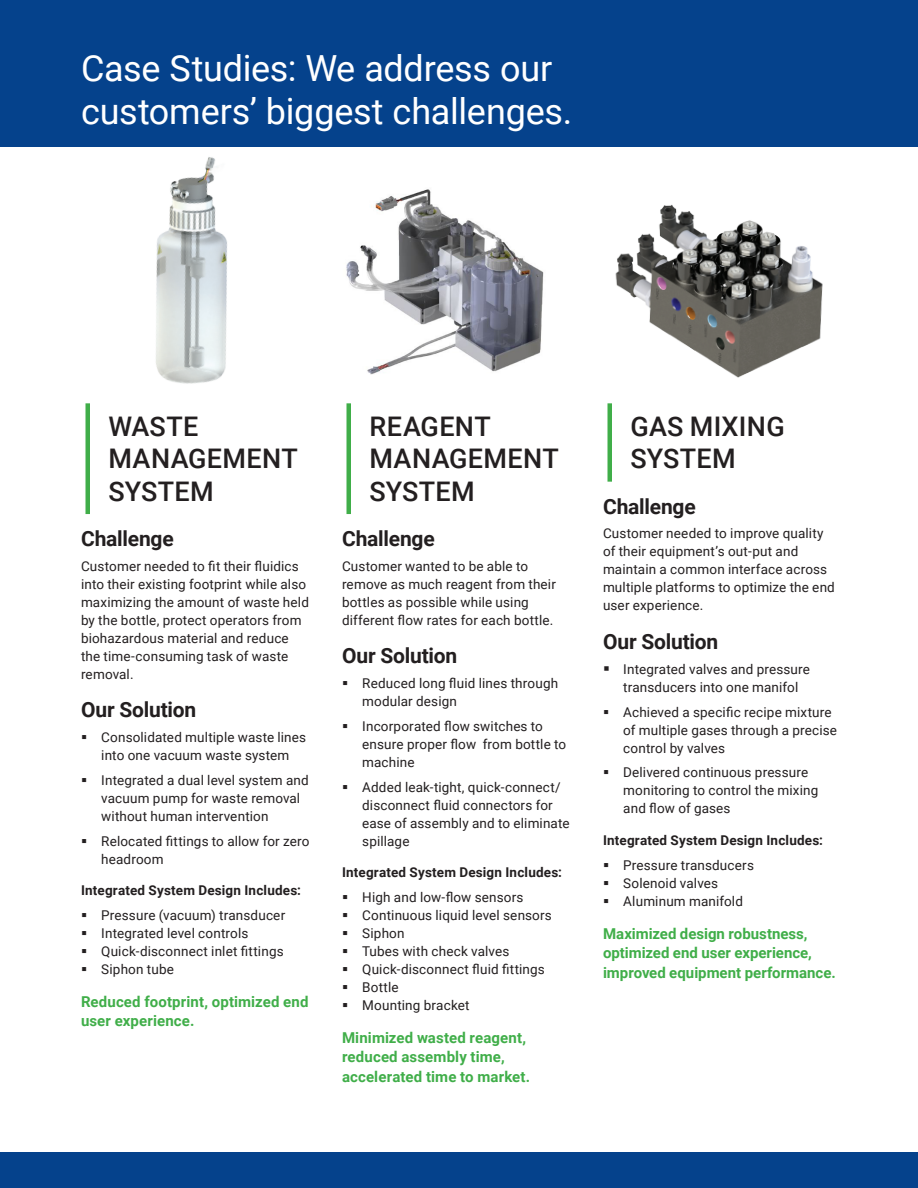
<style>
.page{position:relative;width:918px;height:1188px;background:#fff}
.page>*{position:absolute;margin:0;border:0;box-sizing:border-box;transform-origin:0 0}
.Header_1{font:36px/43.2px "Roboto";letter-spacing:-.005em;color:#fff}
.Subtitle_copy{font:500 27px/32.4px "Roboto";letter-spacing:.01em;color:#231f20}
.Paragraph_Title{font:700 21px "Roboto";letter-spacing:-.01em;color:#231f20}
.Paragraph_Style_4{font:700 15px/19.5px "Roboto";letter-spacing:.005em;color:#40ae49}
.Paragraph_Style_1{font:13.5px/18px "Roboto";letter-spacing:.01em;color:#231f20}
.Paragraph_Style_5{font:700 13.5px "Roboto";letter-spacing:.015em;color:#231f20}
</style>
<div class="page">
<div style="left:0;top:1153px;width:918px;height:35px;background:#05428c"></div>
<hr style="left:86px;top:403px;width:4px;height:111px;background:#40ae49">
<div style="left:0;top:0;width:918px;height:146px;background:#05428c"></div>
<hr style="left:608px;top:403px;width:4px;height:79px;background:#40ae49">
<div style="left:346px;top:403px;width:5px;height:111px;background:#40ae49"></div>
<img style="left:156px;top:157px;width:71px;height:227px">
<img style="left:615px;top:204px;width:208px;height:174px">
<img style="left:346px;top:189px;width:198px;height:185px">
<p class="Header_1" style="left:81px;top:45px;width:493px">Case Studies: We address our customers’ biggest challenges.</p>
<p class="Subtitle_copy" style="left:108px;top:409px;width:191px">WASTE<br>MANAGEMENT<br>SYSTEM</p>
<p class="Paragraph_Title" style="left:81px;top:524px;width:94px">Challenge</p>
<p class="Paragraph_Style_1" style="left:81px;top:556px;width:229px">Customer needed to fit their fluidics into their existing footprint while also maximizing the amount of waste held by the bottle, protect operators from biohazardous material and reduce the time-consuming task of waste removal.</p>
<p class="Paragraph_Title" style="left:81px;top:695px;width:117px">Our Solution</p>
<p class="Paragraph_Style_1" style="left:101px;top:728px;width:206px">Consolidated multiple waste lines into one vacuum waste system</p>
<p class="Paragraph_Style_1" style="left:101px;top:771px;width:209px">Integrated a dual level system and vacuum pump for waste removal without human intervention</p>
<p class="Paragraph_Style_1" style="left:101px;top:831px;width:210px">Relocated fittings to allow for zero headroom</p>
<p class="Paragraph_Style_5" style="left:81px;top:881px;width:222px">Integrated System Design Includes:</p>
<p class="Paragraph_Style_1" style="left:101px;top:906px;width:186px">Pressure (vacuum) transducer</p>
<p class="Paragraph_Style_1" style="left:101px;top:924px;width:149px">Integrated level controls</p>
<p class="Paragraph_Style_1" style="left:101px;top:942px;width:184px">Quick-disconnect inlet fittings</p>
<p class="Paragraph_Style_1" style="left:101px;top:960px;width:74px">Siphon tube</p>
<p class="Paragraph_Style_4" style="left:81px;top:991px;width:229px">Reduced footprint, optimized end user experience.</p>
<p class="Subtitle_copy" style="left:369px;top:409px;width:191px">REAGENT<br>MANAGEMENT<br>SYSTEM</p>
<p class="Paragraph_Title" style="left:342px;top:524px;width:94px">Challenge</p>
<p class="Paragraph_Style_1" style="left:342px;top:556px;width:215px">Customer wanted to be able to remove as much reagent from their bottles as possible while using different flow rates for each bottle.</p>
<p class="Paragraph_Title" style="left:342px;top:641px;width:117px">Our Solution</p>
<p class="Paragraph_Style_1" style="left:362px;top:674px;width:197px">Reduced long fluid lines through modular design</p>
<p class="Paragraph_Style_1" style="left:362px;top:717px;width:206px">Incorporated flow switches to ensure proper flow from bottle to machine</p>
<p class="Paragraph_Style_1" style="left:362px;top:777px;width:209px">Added leak-tight, quick-connect/ disconnect fluid connectors for ease of assembly and to eliminate spillage</p>
<p class="Paragraph_Style_5" style="left:342px;top:863px;width:222px">Integrated System Design Includes:</p>
<p class="Paragraph_Style_1" style="left:362px;top:888px;width:163px">High and low-flow sensors</p>
<p class="Paragraph_Style_1" style="left:362px;top:906px;width:191px">Continuous liquid level sensors</p>
<p class="Paragraph_Style_1" style="left:362px;top:924px;width:44px">Siphon</p>
<p class="Paragraph_Style_1" style="left:362px;top:942px;width:149px">Tubes with check valves</p>
<p class="Paragraph_Style_1" style="left:362px;top:960px;width:184px">Quick-disconnect fluid fittings</p>
<p class="Paragraph_Style_1" style="left:362px;top:978px;width:38px">Bottle</p>
<p class="Paragraph_Style_1" style="left:362px;top:996px;width:109px">Mounting bracket</p>
<p class="Paragraph_Style_4" style="left:342px;top:1027px;width:190px">Minimized wasted reagent, reduced assembly time, accelerated time to market.</p>
<p class="Subtitle_copy" style="left:630px;top:409px;width:156px">GAS MIXING<br>SYSTEM</p>
<p class="Paragraph_Title" style="left:603px;top:491px;width:94px">Challenge</p>
<p class="Paragraph_Style_1" style="left:603px;top:524px;width:233px">Customer needed to improve quality of their equipment’s out-put and maintain a common interface across multiple platforms to optimize the end user experience.</p>
<p class="Paragraph_Title" style="left:603px;top:627px;width:117px">Our Solution</p>
<p class="Paragraph_Style_1" style="left:623px;top:660px;width:188px">Integrated valves and pressure transducers into one manifol</p>
<p class="Paragraph_Style_1" style="left:623px;top:702px;width:215px">Achieved a specific recipe mixture of multiple gases through a precise control by valves</p>
<p class="Paragraph_Style_1" style="left:623px;top:763px;width:197px">Delivered continuous pressure monitoring to control the mixing and flow of gases</p>
<p class="Paragraph_Style_5" style="left:603px;top:831px;width:222px">Integrated System Design Includes:</p>
<p class="Paragraph_Style_1" style="left:623px;top:855px;width:132px">Pressure transducers</p>
<p class="Paragraph_Style_1" style="left:623px;top:873px;width:96px">Solenoid valves</p>
<p class="Paragraph_Style_1" style="left:623px;top:891px;width:121px">Aluminum manifold</p>
<p class="Paragraph_Style_4" style="left:603px;top:923px;width:234px">Maximized design robustness, optimized end user experience, improved equipment performance.</p>
</div>
